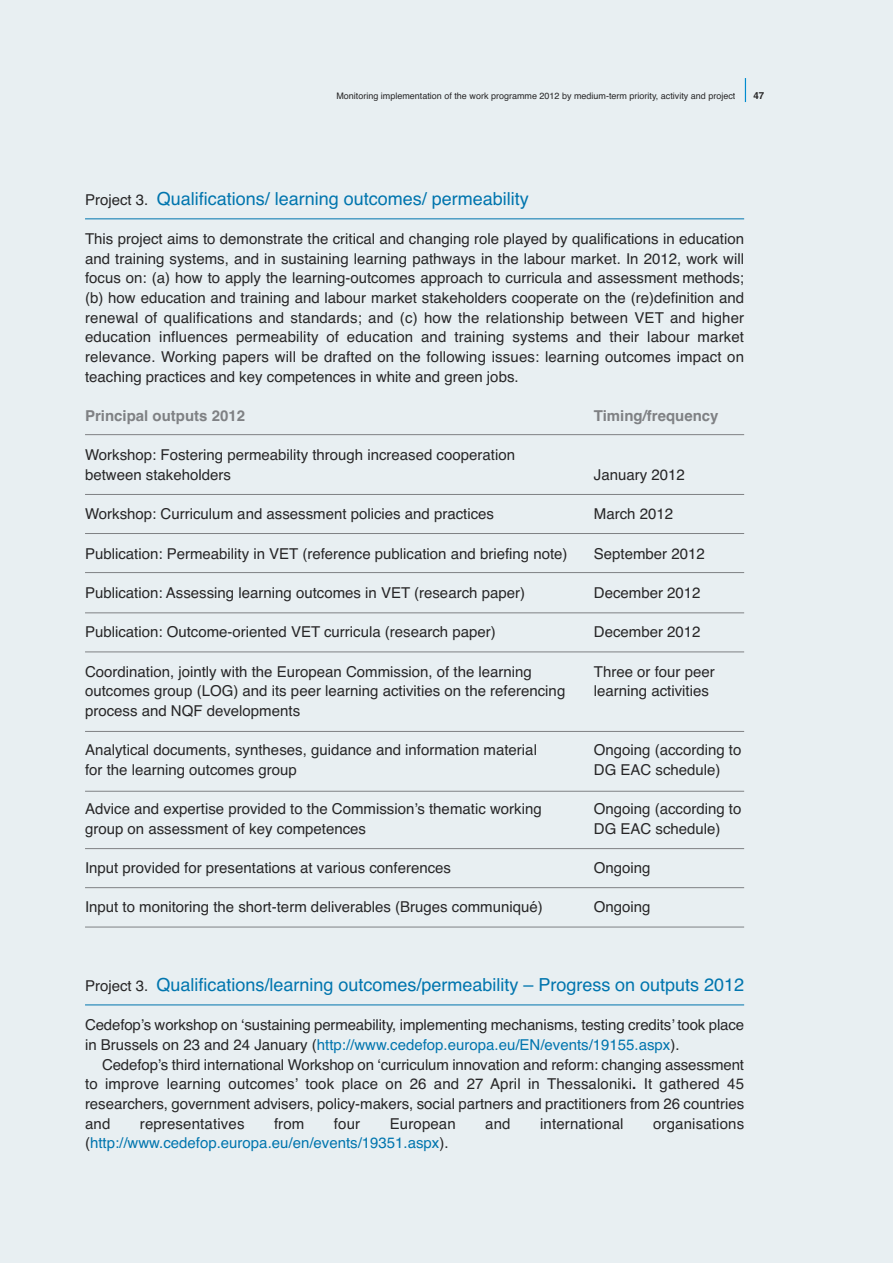
<style>
.page{position:relative;width:893px;height:1263px;background:#e8eff2}
.page>*{position:absolute;margin:0;border:0;box-sizing:border-box;transform-origin:0 0}
.t1{font:18px "Helvetica";color:#0075ae}
.t2{font:15px/19.6px "Helvetica";color:#272627;text-align:justify}
.t3{font:15px "Helvetica";color:#0075ae}
.t4{font:700 15px "Helvetica";color:#7f8184}
.t5{font:700 9.75px "Helvetica";color:#272627}
.t6{font:9px "Helvetica";color:#272627}
.s1{font-size:15px;color:#272627}
.s2{color:#0075ae}
.s3{font-weight:700}
.s4{color:#272627}
</style>
<div class="page">
<svg style="left:745px;top:78px;width:1px;height:24px"></svg>
<hr style="left:85px;top:1004px;width:659px;height:1px;background:#0075ae">
<hr style="left:85px;top:218px;width:659px;height:1px;background:#0075ae">
<hr style="left:85px;top:434px;width:659px;height:1px;background:#7f8184">
<hr style="left:85px;top:494px;width:659px;height:1px;background:#7f8184">
<hr style="left:85px;top:533px;width:659px;height:1px;background:#7f8184">
<hr style="left:85px;top:572px;width:659px;height:1px;background:#7f8184">
<hr style="left:85px;top:612px;width:659px;height:1px;background:#7f8184">
<hr style="left:85px;top:651px;width:659px;height:1px;background:#7f8184">
<hr style="left:85px;top:731px;width:659px;height:1px;background:#7f8184">
<hr style="left:85px;top:791px;width:659px;height:1px;background:#7f8184">
<hr style="left:85px;top:848px;width:659px;height:1px;background:#7f8184">
<hr style="left:85px;top:887px;width:659px;height:1px;background:#7f8184">
<hr style="left:85px;top:926px;width:659px;height:1px;background:#7f8184">
<p class="t6" style="left:336px;top:91px;width:401px">Monitoring implementation of the work programme 2012 by medium-term priority, activity and project</p>
<p class="t5" style="left:753px;top:90px;width:12px">47</p>
<p class="t1" style="left:85px;top:188px;width:445px"><span class="s1">Project 3.</span> Qualifications/ learning outcomes/ permeability</p>
<p class="t2" style="left:85px;top:229px;width:661px">This project aims to demonstrate the critical and changing role played by qualifications in education and training systems, and in sustaining learning pathways in the labour market. In 2012, work will focus on: (a) how to apply the learning-outcomes approach to curricula and assessment methods; (b) how education and training and labour market stakeholders cooperate on the (re)definition and renewal of qualifications and standards; and (c) how the relationship between VET and higher education influences permeability of education and training systems and their labour market relevance. Working papers will be drafted on the following issues: learning outcomes impact on teaching practices and key competences in white and green jobs.</p>
<p class="t4" style="left:85px;top:407px;width:162px">Principal outputs 2012</p>
<p class="t4" style="left:594px;top:407px;width:126px">Timing/frequency</p>
<p class="t2" style="left:85px;top:445px;width:431px">Workshop: Fostering permeability through increased cooperation between stakeholders</p>
<p class="t2" style="left:594px;top:465px;width:92px">January 2012</p>
<p class="t2" style="left:85px;top:504px;width:411px">Workshop: Curriculum and assessment policies and practices</p>
<p class="t2" style="left:594px;top:504px;width:81px">March 2012</p>
<p class="t2" style="left:85px;top:544px;width:484px">Publication: Permeability in VET (reference publication and briefing note)</p>
<p class="t2" style="left:594px;top:544px;width:112px">September 2012</p>
<p class="t2" style="left:85px;top:583px;width:441px">Publication: Assessing learning outcomes in VET (research paper)</p>
<p class="t2" style="left:594px;top:583px;width:108px">December 2012</p>
<p class="t2" style="left:85px;top:622px;width:412px">Publication: Outcome-oriented VET curricula (research paper)</p>
<p class="t2" style="left:594px;top:622px;width:108px">December 2012</p>
<p class="t2" style="left:85px;top:661px;width:448px">Coordination, jointly with the European Commission, of the learning</p>
<p class="t2" style="left:594px;top:661px;width:122px">Three or four peer</p>
<p class="t2" style="left:85px;top:681px;width:482px">outcomes group (LOG) and its peer learning activities on the referencing</p>
<p class="t2" style="left:594px;top:681px;width:117px">learning activities</p>
<p class="t2" style="left:85px;top:701px;width:217px">process and NQF developments</p>
<p class="t2" style="left:85px;top:740px;width:453px">Analytical documents, syntheses, guidance and information material</p>
<p class="t2" style="left:594px;top:740px;width:149px">Ongoing (according to</p>
<p class="t2" style="left:85px;top:760px;width:213px">for the learning outcomes group</p>
<p class="t2" style="left:594px;top:760px;width:128px">DG EAC schedule)</p>
<p class="t2" style="left:85px;top:799px;width:458px">Advice and expertise provided to the Commission’s thematic working</p>
<p class="t2" style="left:594px;top:799px;width:149px">Ongoing (according to</p>
<p class="t2" style="left:85px;top:819px;width:282px">group on assessment of key competences</p>
<p class="t2" style="left:594px;top:819px;width:128px">DG EAC schedule)</p>
<p class="t2" style="left:85px;top:858px;width:368px">Input provided for presentations at various conferences</p>
<p class="t2" style="left:594px;top:858px;width:58px">Ongoing</p>
<p class="t2" style="left:85px;top:897px;width:459px">Input to monitoring the short-term deliverables (Bruges communiqué)</p>
<p class="t2" style="left:594px;top:897px;width:58px">Ongoing</p>
<p class="t1" style="left:85px;top:974px;width:661px"><span class="s1">Project 3.</span> Qualifications/learning outcomes/permeability – Progress on outputs 2012</p>
<p class="t2" style="left:85px;top:1015px;width:661px">Cedefop’s workshop on ‘sustaining permeability, implementing mechanisms, testing credits’ took place in Brussels on 23 and 24 January (<span class="s2">http://www.cedefop.europa.eu/EN/events/19155.aspx</span>).</p>
<p class="t2" style="left:85px;top:1054px;width:661px;text-indent:17px">Cedefop’s third international Workshop on ‘curriculum innovation and reform: changing assessment to improve learning outcomes’ took place on 26 and 27 April in Thessaloniki<span class="s3">.</span> It gathered 45 researchers, government advisers, policy-makers, social partners and practitioners from 26 countries and</p>
<p class="t2" style="left:140px;top:1113px;width:106px">representatives</p>
<p class="t2" style="left:274px;top:1113px;width:32px">from</p>
<p class="t2" style="left:334px;top:1113px;width:28px">four</p>
<p class="t2" style="left:390px;top:1113px;width:68px">European</p>
<p class="t2" style="left:485px;top:1113px;width:27px">and</p>
<p class="t2" style="left:540px;top:1113px;width:85px">international</p>
<p class="t2" style="left:653px;top:1113px;width:93px">organisations</p>
<p class="t3" style="left:85px;top:1134px;width:365px"><span class="s4">(</span>http://www.cedefop.europa.eu/en/events/19351.aspx<span class="s4">).</span></p>
</div>
